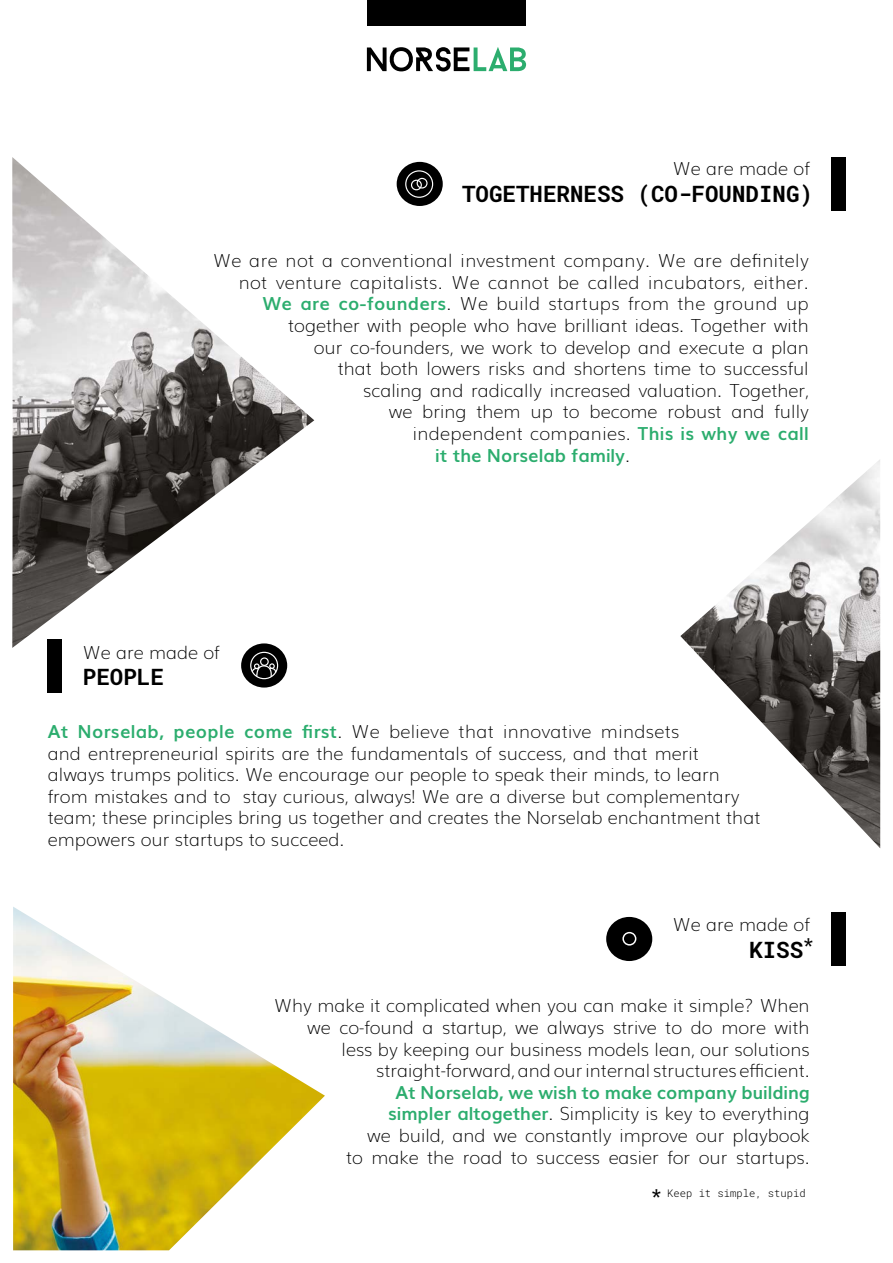
<style>
.page{position:relative;width:893px;height:1263px;background:#fff}
.page>*{position:absolute;margin:0;border:0;box-sizing:border-box;transform-origin:0 0}
.t1{font:700 22.5px "Roboto Mono";color:#000}
.t2{font:200 18px/21.6px "Muli";color:#000;text-align:right}
.t3{font:200 18px "Muli";letter-spacing:.02em;color:#000}
.t4{font:700 18px "Muli";color:#2cad6e}
.t5{font:700 16.5px "Roboto Mono";color:#000}
.t6{font:300 10.5px "Roboto Mono";color:#000}
.s1{font-weight:700;color:#2cad6e}
.s2{font-weight:200;color:#000}
.s3{font-weight:700;font-size:16.5px}
</style>
<div class="page">
<img style="left:13px;top:907px;width:312px;height:343px">
<img style="left:12px;top:157px;width:302px;height:491px">
<div style="left:831px;top:157px;width:14px;height:54px;background:#000"></div>
<div style="left:241px;top:643px;width:46px;height:44px;background:#000;border-radius:50%"></div>
<svg style="left:250px;top:652px;width:28px;height:27px"></svg>
<svg style="left:367px;top:47px;width:159px;height:24px"></svg>
<div style="left:367px;top:0;width:159px;height:26px;background:#000"></div>
<div style="left:831px;top:912px;width:14px;height:54px;background:#000"></div>
<div style="left:606px;top:917px;width:46px;height:44px;background:#000;border-radius:50%"></div>
<svg style="left:622px;top:932px;width:14px;height:13px"></svg>
<img style="left:680px;top:460px;width:200px;height:388px">
<div style="left:48px;top:639px;width:14px;height:53px;background:#000"></div>
<div style="left:397px;top:162px;width:46px;height:44px;background:#000;border-radius:50%"></div>
<svg style="left:405px;top:170px;width:28px;height:28px"></svg>
<p class="t2" style="left:673px;top:156px;width:138px">We are made of</p>
<p class="t1" style="left:462px;top:178px;width:353px">TOGETHERNESS (CO-FOUNDING)</p>
<p class="t3" style="left:213px;top:247px;width:597px">We are not a conventional investment company. We are definitely</p>
<p class="t3" style="left:239px;top:268px;width:571px">not venture capitalists. We cannot be called incubators, either.</p>
<p class="t3" style="left:263px;top:290px;width:547px"><span class="s1">We are co-founders</span>. We build startups from the ground up</p>
<p class="t2" style="left:288px;top:313px;width:522px">together with people who have brilliant ideas. Together with</p>
<p class="t2" style="left:314px;top:335px;width:497px">our co-founders, we work to develop and execute a plan</p>
<p class="t2" style="left:338px;top:357px;width:473px">that both lowers risks and shortens time to successful</p>
<p class="t2" style="left:363px;top:378px;width:447px">scaling and radically increased valuation. Together,</p>
<p class="t2" style="left:389px;top:400px;width:422px">we bring them up to become robust and fully</p>
<p class="t3" style="left:413px;top:420px;width:397px">independent companies. <span class="s1">This is why we call</span></p>
<p class="t4" style="left:435px;top:441px;width:196px">it the Norselab family<span class="s2">.</span></p>
<p class="t2" style="left:83px;top:640px;width:138px">We are made of</p>
<p class="t1" style="left:83px;top:661px;width:82px">PEOPLE</p>
<p class="t2" style="left:48px;top:719px;width:714px;text-align:left"><span class="s1">At Norselab, people come first</span>. We believe that innovative mindsets<br>and entrepreneurial spirits are the fundamentals of success, and that merit always trumps politics. We encourage our people to speak their minds, to learn from mistakes and to stay curious, always! We are a diverse but complementary team; these principles bring us together and creates the Norselab enchantment that empowers our startups to succeed.</p>
<p class="t2" style="left:673px;top:913px;width:138px">We are made of</p>
<p class="t1" style="left:749px;top:934px;width:56px">KISS</p>
<p class="t5" style="left:803px;top:930px;width:11px">*</p>
<p class="t2" style="left:274px;top:994px;width:537px">Why make it complicated when you can make it simple? When we co-found a startup, we always strive to do more with less by keeping our business models lean, our solutions straight-forward, and our internal structures efficient.</p>
<p class="t2" style="left:346px;top:1080px;width:465px"><span class="s1">At Norselab, we wish to make company building simpler altogether</span>. Simplicity is key to everything<br>we build, and we constantly improve our playbook to make the road to success easier for our startups.</p>
<p class="t6" style="left:651px;top:1185px;width:156px"><span class="s3">*</span> Keep it simple, stupid</p>
</div>
